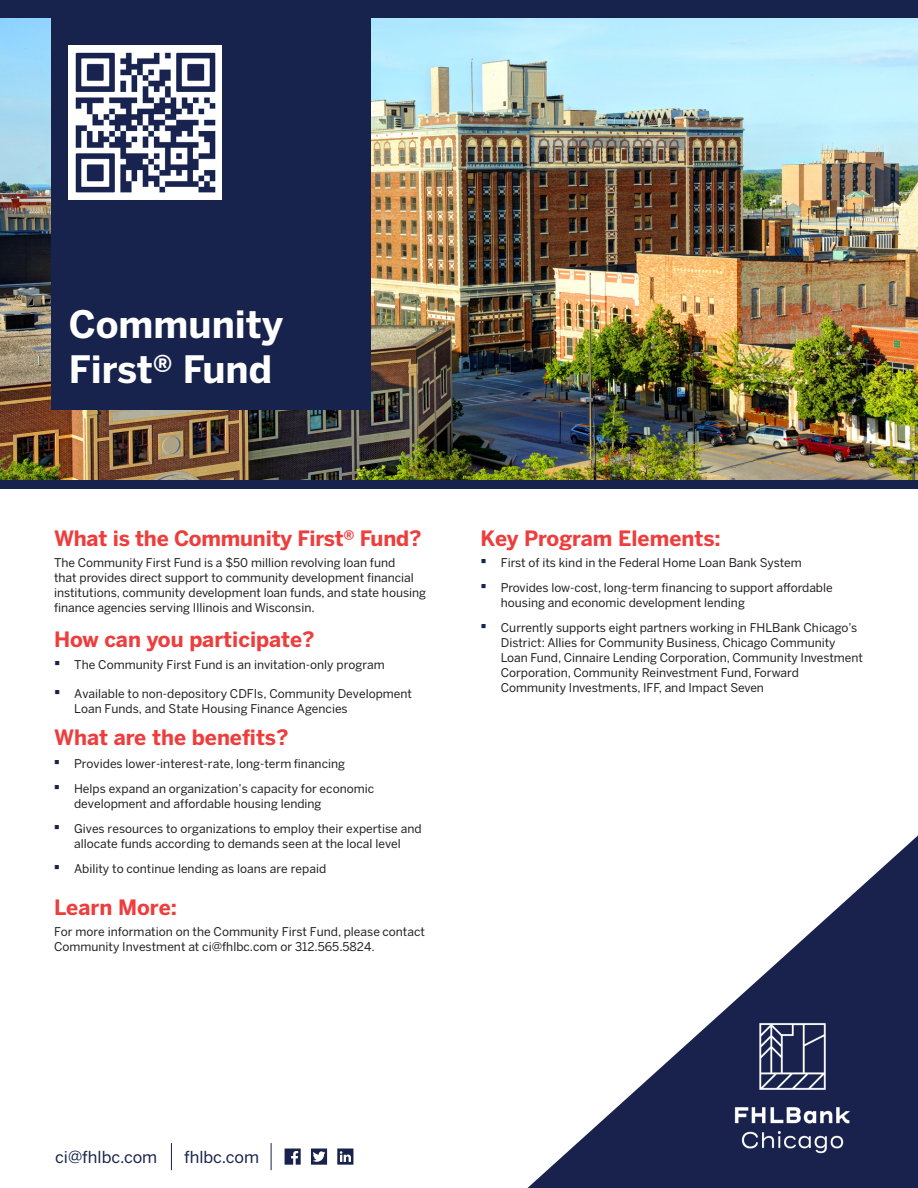
<style>
.page{position:relative;width:918px;height:1188px;background:#fff}
.page>*{position:absolute;margin:0;border:0;box-sizing:border-box;transform-origin:0 0}
._1-Title{font:700 37.5px/45px "Benton Sans";color:#fff}
._1-Subtitle{font:700 21px "Benton Sans";letter-spacing:-.005em;color:#ee3d3d}
._1-BodyCopy_NOBULLET{font:700 21px "Benton Sans";color:#ee3d3d}
.t1{font:16.5px "Benton Sans";color:#18224c}
._1-BodyCopy_NOBULLET-2{font:12px/15px "Benton Sans";color:#231f20}
.t2{font:12px/14.4px "Benton Sans";color:#231f20}
.s1{font-family:"Arial";font-size:18px;color:#18234d}
</style>
<div class="page">
<svg style="left:528px;top:835px;width:390px;height:353px"></svg>
<img style="left:703px;top:998px;width:180px;height:180px">
<svg style="left:271px;top:1143px;width:1px;height:27px"></svg>
<svg style="left:171px;top:1143px;width:1px;height:27px"></svg>
<svg style="left:337px;top:1149px;width:16px;height:16px"></svg>
<svg style="left:285px;top:1149px;width:16px;height:16px"></svg>
<svg style="left:311px;top:1149px;width:16px;height:16px"></svg>
<img style="left:0;top:17px;width:918px;height:463px">
<div style="left:0;top:0;width:918px;height:17px;background:#18234d"></div>
<div style="left:51px;top:17px;width:319px;height:329px;background:#18234d"></div>
<div style="left:0;top:480px;width:918px;height:9px;background:#18234d"></div>
<div style="left:51px;top:81px;width:319px;height:329px;background:#18234d"></div>
<img style="left:69px;top:46px;width:153px;height:153px">
<p class="_1-Title" style="left:69px;top:284px;width:244px">General Fund</p>
<p class="_1-Title" style="left:69px;top:303px;width:216px">Community<br>First® Fund</p>
<p class="_1-Subtitle" style="left:54px;top:525px;width:369px">What is the Community First® Fund?</p>
<p class="_1-BodyCopy_NOBULLET-2" style="left:54px;top:555px;width:374px">The Community First Fund is a $50 million revolving loan fund<br>that provides direct support to community development financial institutions, community development loan funds, and state housing finance agencies serving Illinois and Wisconsin.</p>
<p class="_1-Subtitle" style="left:54px;top:627px;width:262px">How can you participate?</p>
<p class="_1-BodyCopy_NOBULLET-2" style="left:54px;top:658px;width:332px"><span class="s1">▪</span> The Community First Fund is an invitation-only program</p>
<p class="t2" style="left:74px;top:686px;width:339px;text-indent:-20px"><span class="s1">▪</span> Available to non-depository CDFIs, Community Development<br>Loan Funds, and State Housing Finance Agencies</p>
<p class="_1-Subtitle" style="left:54px;top:724px;width:236px">What are the benefits?</p>
<p class="_1-BodyCopy_NOBULLET-2" style="left:54px;top:756px;width:293px"><span class="s1">▪</span> Provides lower-interest-rate, long-term financing</p>
<p class="_1-BodyCopy_NOBULLET-2" style="left:74px;top:781px;width:302px;text-indent:-20px"><span class="s1">▪</span> Helps expand an organization’s capacity for economic development and affordable housing lending</p>
<p class="_1-BodyCopy_NOBULLET-2" style="left:54px;top:821px;width:369px;text-align:center"><span class="s1">▪</span> Gives resources to organizations to employ their expertise and allocate funds according to demands seen at the local level</p>
<p class="_1-BodyCopy_NOBULLET-2" style="left:54px;top:861px;width:274px"><span class="s1">▪</span> Ability to continue lending as loans are repaid</p>
<p class="_1-BodyCopy_NOBULLET" style="left:54px;top:894px;width:125px">Learn More:</p>
<p class="_1-BodyCopy_NOBULLET-2" style="left:54px;top:924px;width:373px">For more information on the Community First Fund, please contact<br>Community Investment at ci@fhlbc.com or 312.565.5824.</p>
<p class="_1-Subtitle" style="left:481px;top:525px;width:242px">Key Program Elements:</p>
<p class="_1-BodyCopy_NOBULLET-2" style="left:481px;top:555px;width:323px"><span class="s1">▪</span> First of its kind in the Federal Home Loan Bank System</p>
<p class="_1-BodyCopy_NOBULLET-2" style="left:501px;top:580px;width:333px;text-indent:-20px"><span class="s1">▪</span> Provides low-cost, long-term financing to support affordable housing and economic development lending</p>
<p class="_1-BodyCopy_NOBULLET-2" style="left:501px;top:620px;width:364px;text-indent:-20px"><span class="s1">▪</span> Currently supports eight partners working in FHLBank Chicago’s District: Allies for Community Business, Chicago Community Loan Fund, Cinnaire Lending Corporation, Community Investment Corporation, Community Reinvestment Fund, Forward Community Investments, IFF, and Impact Seven</p>
<p class="t1" style="left:55px;top:1147px;width:104px">ci@fhlbc.com</p>
<p class="t1" style="left:184px;top:1147px;width:77px">fhlbc.com</p>
</div>
